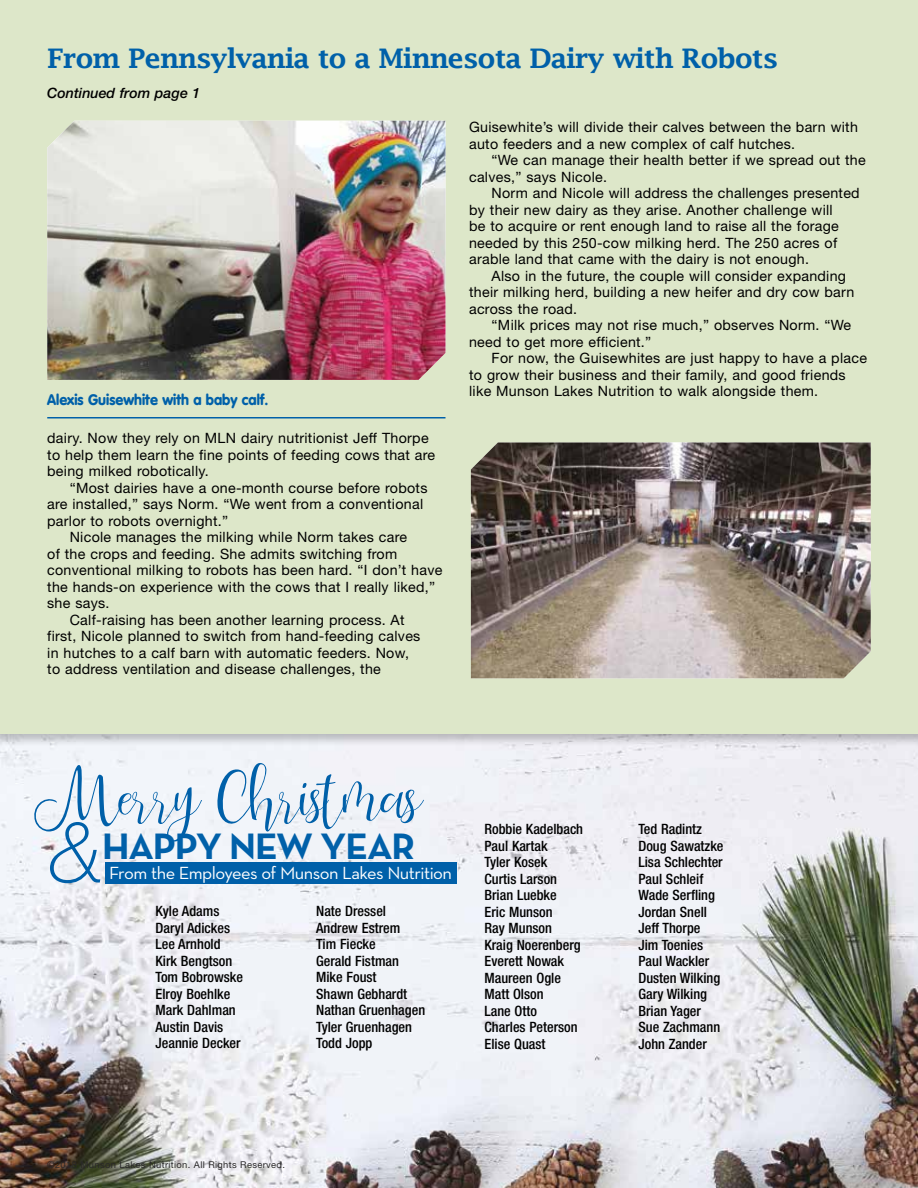
<style>
.page{position:relative;width:918px;height:1188px;background:#fff}
.page>*{position:absolute;margin:0;border:0;box-sizing:border-box;transform-origin:0 0}
.t1{font:italic 300 88.05px "Neutra Text";color:#0060a9}
.t2{font:65.55px "Panda Tired Scirpt";letter-spacing:-.03em;color:#0060a9}
.t3{font:700 37.5px "Neutra Text";letter-spacing:-.03em;color:#0060a9}
.t4{font:600 27px "Lucida Fax";letter-spacing:-.04em;color:#0060a9}
.t5{font:17.85px "Neutra Text";letter-spacing:-.03em;color:#fff}
.t6{font:900 15px "VAG Rounded";color:#0060a9;scale:.95 1}
.t7{font:14.25px/16.5px "Helvetica Neue";letter-spacing:.02em;color:#000}
.t8{font:500 condensed 14.25px/16.5px "Helvetica Neue";color:#000}
.t9{font:italic 500 14.25px "Helvetica Neue";color:#000}
.t10{font:9.3px "Helvetica Neue";letter-spacing:.035em;color:#292829}
</style>
<div class="page">
<img style="left:0;top:747px;width:918px;height:441px">
<div style="left:0;top:0;width:918px;height:733px;background:#dde7c9"></div>
<img style="left:47px;top:121px;width:399px;height:259px">
<img style="left:471px;top:442px;width:400px;height:236px">
<div style="left:105px;top:862px;width:352px;height:21px;background:#0060a9"></div>
<hr style="left:47px;top:417px;width:399px;height:1px;background:#0060a9">
<h3 class="t4" style="left:47px;top:43px;width:733px">From Pennsylvania to a Minnesota Dairy with Robots</h3>
<p class="t9" style="left:47px;top:85px;width:154px">Continued from page 1</p>
<p class="t6" style="left:47px;top:391px;width:234px">Alexis Guisewhite with a baby calf.</p>
<p class="t7" style="left:47px;top:430px;width:390px">dairy. Now they rely on MLN dairy nutritionist Jeff Thorpe to help them learn the fine points of feeding cows that are being milked robotically.</p>
<p class="t7" style="left:47px;top:479px;width:382px;text-indent:23px">“Most dairies have a one-month course before robots are installed,” says Norm. “We went from a conventional parlor to robots overnight.”</p>
<p class="t7" style="left:70px;top:529px;width:339px">Nicole manages the milking while Norm takes care</p>
<p class="t7" style="left:47px;top:545px;width:352px">of the crops and feeding. She admits switching from</p>
<p class="t7" style="left:47px;top:562px;width:397px">conventional milking to robots has been hard. “I don’t have</p>
<p class="t7" style="left:47px;top:578px;width:390px">the hands-on experience with the cows that I really liked,”</p>
<p class="t7" style="left:47px;top:595px;width:64px">she says.</p>
<p class="t7" style="left:70px;top:611px;width:336px">Calf-raising has been another learning process. At</p>
<p class="t7" style="left:47px;top:628px;width:375px">first, Nicole planned to switch from hand-feeding calves</p>
<p class="t7" style="left:47px;top:644px;width:363px">in hutches to a calf barn with automatic feeders. Now,</p>
<p class="t7" style="left:47px;top:661px;width:335px">to address ventilation and disease challenges, the</p>
<p class="t7" style="left:469px;top:119px;width:390px">Guisewhite’s will divide their calves between the barn with auto feeders and a new complex of calf hutches.</p>
<p class="t7" style="left:469px;top:152px;width:398px;text-indent:23px">“We can manage their health better if we spread out the calves,” says Nicole.</p>
<p class="t7" style="left:469px;top:185px;width:392px;text-indent:23px">Norm and Nicole will address the challenges presented by their new dairy as they arise. Another challenge will<br>be to acquire or rent enough land to raise all the forage needed by this 250-cow milking herd. The 250 acres of arable land that came with the dairy is not enough.</p>
<p class="t7" style="left:469px;top:267px;width:387px;text-indent:23px">Also in the future, the couple will consider expanding their milking herd, building a new heifer and dry cow barn across the road.</p>
<p class="t7" style="left:469px;top:317px;width:384px;text-indent:23px">“Milk prices may not rise much,” observes Norm. “We need to get more efficient.”</p>
<p class="t7" style="left:469px;top:350px;width:399px;text-indent:23px">For now, the Guisewhites are just happy to have a place to grow their business and their family, and good friends like Munson Lakes Nutrition to walk alongside them.</p>
<h2 class="t2" style="left:41px;top:750px;width:381px">Merry Christmas</h2>
<h1 class="t1" style="left:46px;top:799px;width:59px">&amp;</h1>
<p class="t8" style="left:484px;top:821px;width:100px">Robbie Kadelbach<br>Paul Kartak<br>Tyler Kosek<br>Curtis Larson<br>Brian Luebke<br>Eric Munson<br>Ray Munson<br>Kraig Noerenberg<br>Everett Nowak<br>Maureen Ogle<br>Matt Olson<br>Lane Otto<br>Charles Peterson<br>Elise Quast</p>
<p class="t8" style="left:638px;top:821px;width:87px">Ted Radintz<br>Doug Sawatzke<br>Lisa Schlechter<br>Paul Schleif<br>Wade Serfling<br>Jordan Snell<br>Jeff Thorpe<br>Jim Toenies<br>Paul Wackler<br>Dusten Wilking<br>Gary Wilking<br>Brian Yager<br>Sue Zachmann<br>John Zander</p>
<h3 class="t3" style="left:102px;top:823px;width:315px">HAPPY NEW YEAR</h3>
<p class="t5" style="left:109px;top:862px;width:344px">From the Employees of Munson Lakes Nutrition</p>
<p class="t8" style="left:156px;top:903px;width:89px">Kyle Adams<br>Daryl Adickes<br>Lee Arnhold<br>Kirk Bengtson<br>Tom Bobrowske<br>Elroy Boehlke<br>Mark Dahlman<br>Austin Davis<br>Jeannie Decker</p>
<p class="t8" style="left:316px;top:903px;width:111px">Nate Dressel<br>Andrew Estrem<br>Tim Fiecke<br>Gerald Fistman<br>Mike Foust<br>Shawn Gebhardt<br>Nathan Gruenhagen<br>Tyler Gruenhagen<br>Todd Jopp</p>
<p class="t10" style="left:47px;top:1159px;width:239px">©2018 Munson Lakes Nutrition. All Rights Reserved.</p>
</div>
